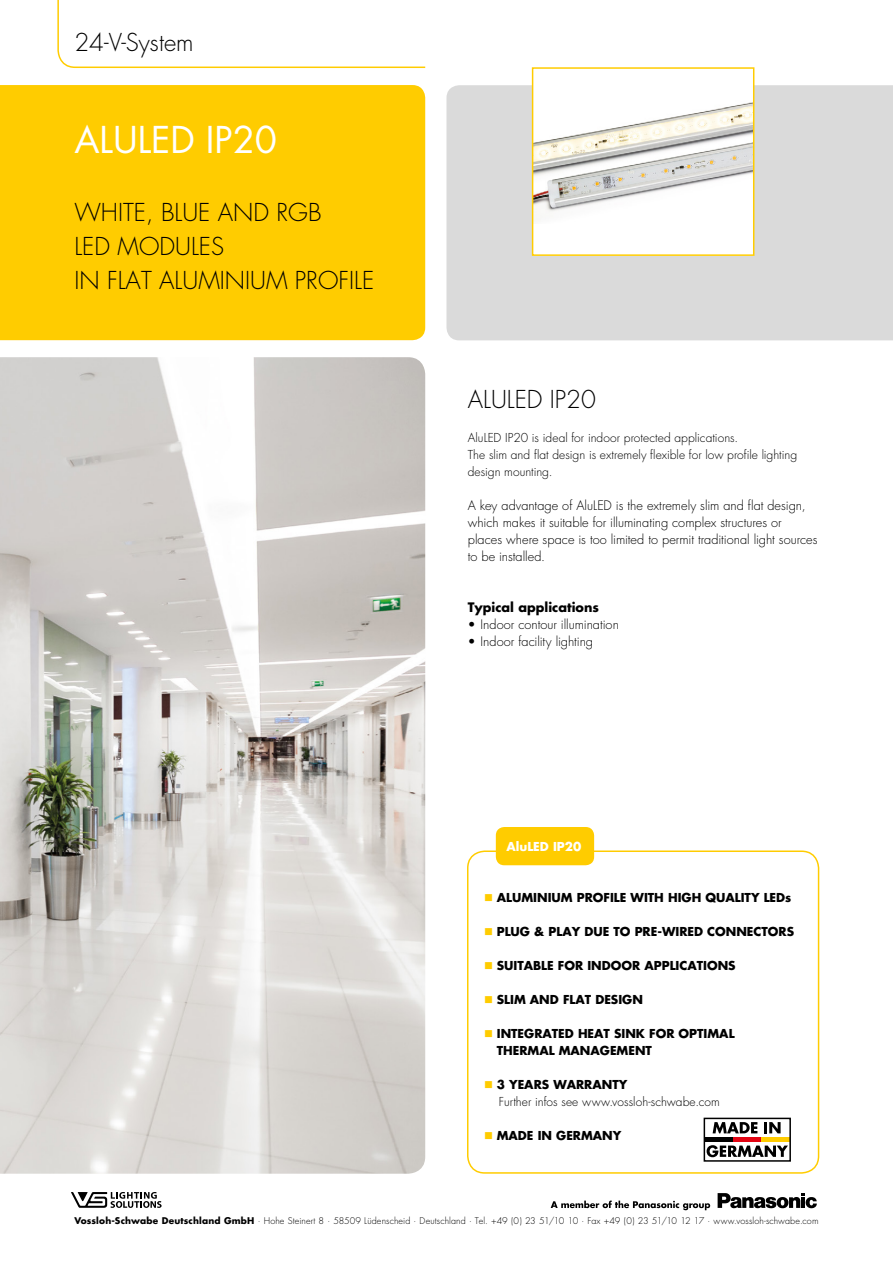
<style>
.page{position:relative;width:893px;height:1263px;background:#fff}
.page>*{position:absolute;margin:0;border:0;box-sizing:border-box;transform-origin:0 0}
.t1{font:36px "Futura";color:#fff}
.t2{font:300 24px/34px "Futura";color:#000}
.t3{font:300 12.75px/17px "Futura";color:#000}
.t4{font:700 12.75px "Futura";color:#000}
.t5{font:700 12px/17px "Futura";color:#000}
.t6{font:300 12px/17px "Futura";letter-spacing:.005em;color:#000}
.t7{font:700 12px "Futura";color:#fff}
.t8{font:300 9px "Futura";letter-spacing:.01em;color:#000}
.s1{font-weight:700}
</style>
<div class="page">
<div style="left:0;top:85px;width:425px;height:255px;background:#fc0"></div>
<div style="left:446px;top:85px;width:447px;height:255px;background:#dadada"></div>
<svg style="left:71px;top:1192px;width:91px;height:16px"></svg>
<svg style="left:551px;top:1200px;width:159px;height:10px"></svg>
<svg style="left:718px;top:1193px;width:99px;height:15px"></svg>
<div style="left:533px;top:68px;width:221px;height:187px;background:#fff"></div>
<img style="left:535px;top:102px;width:216px;height:110px">
<div style="left:532px;top:67px;width:222px;height:189px;border:2px solid #fc0"></div>
<svg style="left:57px;top:0;width:369px;height:68px"></svg>
<img style="left:0;top:357px;width:425px;height:817px">
<div style="left:467px;top:850px;width:352px;height:324px;border:2px solid #fc0;border-radius:17px"></div>
<div style="left:496px;top:827px;width:98px;height:38px;background:#fc0;border-radius:9px"></div>
<svg style="left:713px;top:1122px;width:44px;height:11px"></svg>
<svg style="left:764px;top:1122px;width:17px;height:11px"></svg>
<svg style="left:707px;top:1145px;width:81px;height:12px"></svg>
<hr style="left:705px;top:1137px;width:28px;height:4px;background:#000">
<hr style="left:733px;top:1137px;width:28px;height:4px;background:#e30413">
<hr style="left:761px;top:1137px;width:29px;height:4px;background:#fc0">
<div style="left:704px;top:1118px;width:87px;height:44px;border:2px solid #000"></div>
<h2 class="t2" style="left:74px;top:26px;width:121px">24-V-System</h2>
<h1 class="t1" style="left:74px;top:117px;width:204px">ALULED IP20</h1>
<h2 class="t2" style="left:74px;top:196px;width:301px">WHITE, BLUE AND RGB<br>LED MODULES<br>IN FLAT ALUMINIUM PROFILE</h2>
<h2 class="t2" style="left:468px;top:383px;width:130px">ALULED IP20</h2>
<p class="t6" style="left:468px;top:430px;width:331px">AluLED IP20 is ideal for indoor protected applications.<br>The slim and flat design is extremely flexible for low profile lighting design mounting.</p>
<p class="t3" style="left:468px;top:497px;width:351px">A key advantage of AluLED is the extremely slim and flat design, which makes it suitable for illuminating complex structures or places where space is too limited to permit traditional light sources to be installed.</p>
<p class="t4" style="left:468px;top:599px;width:133px">Typical applications</p>
<p class="t3" style="left:468px;top:617px;width:153px">• Indoor contour illumination</p>
<p class="t3" style="left:468px;top:634px;width:127px">• Indoor facility lighting</p>
<p class="t7" style="left:506px;top:838px;width:76px">AluLED IP20</p>
<p class="t5" style="left:497px;top:888px;width:296px">ALUMINIUM PROFILE WITH HIGH QUALITY LEDs</p>
<p class="t5" style="left:497px;top:922px;width:299px">PLUG &amp; PLAY DUE TO PRE-WIRED CONNECTORS</p>
<p class="t5" style="left:497px;top:956px;width:240px">SUITABLE FOR INDOOR APPLICATIONS</p>
<p class="t5" style="left:497px;top:990px;width:148px">SLIM AND FLAT DESIGN</p>
<p class="t5" style="left:497px;top:1024px;width:239px">INTEGRATED HEAT SINK FOR OPTIMAL<br>THERMAL MANAGEMENT</p>
<p class="t5" style="left:497px;top:1075px;width:132px">3 YEARS WARRANTY</p>
<p class="t6" style="left:499px;top:1093px;width:222px">Further infos see www.vossloh-schwabe.com</p>
<p class="t5" style="left:497px;top:1126px;width:126px">MADE IN GERMANY</p>
<p class="t8" style="left:74px;top:1216px;width:746px"><span class="s1">Vossloh-Schwabe Deutschland GmbH</span> · Hohe Steinert 8 · 58509 Lüdenscheid · Deutschland · Tel. +49 (0) 23 51/10 10 · Fax +49 (0) 23 51/10 12 17 · www.vossloh-schwabe.com</p>
</div>
